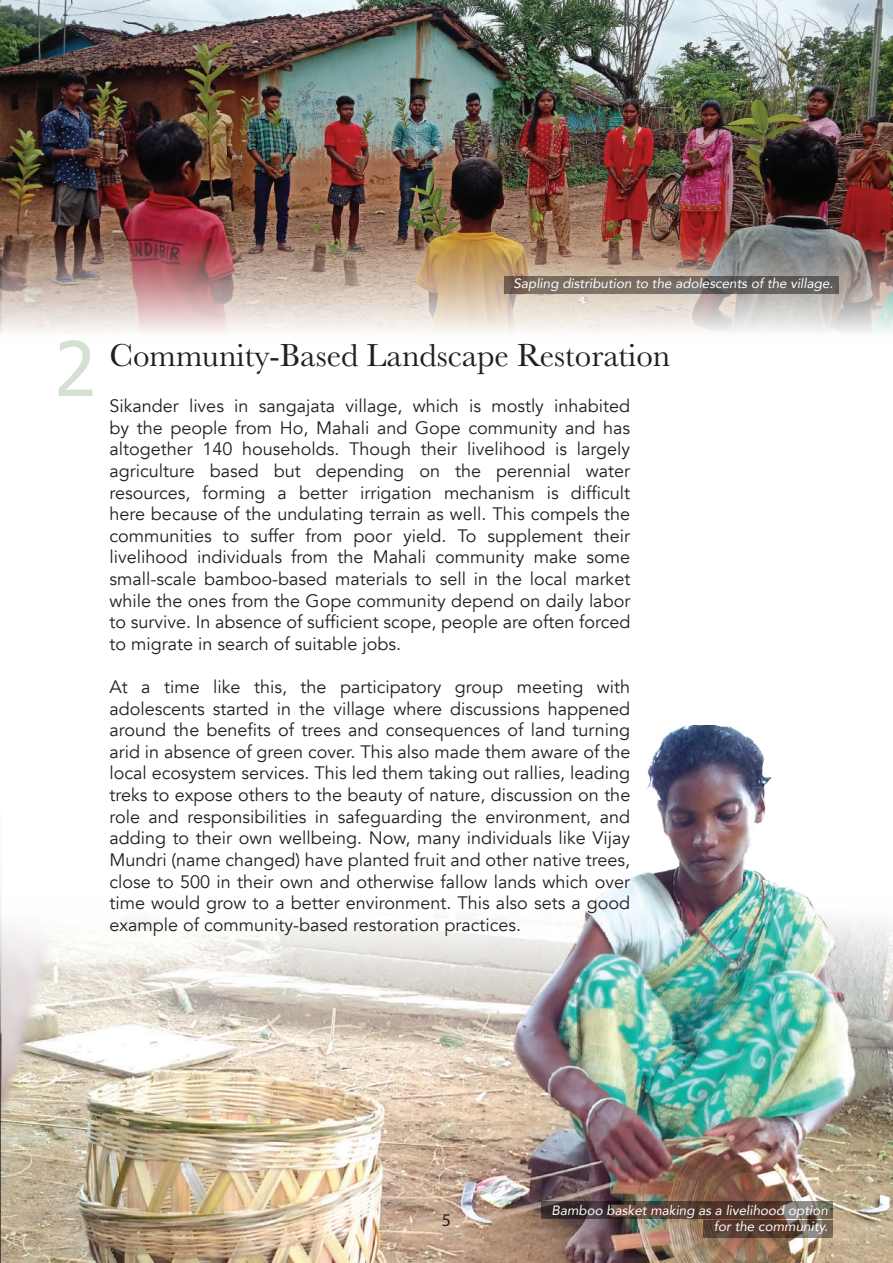
<style>
.page{position:relative;width:893px;height:1263px;background:#fff}
.page>*{position:absolute;margin:0;border:0;box-sizing:border-box;transform-origin:0 0}
.t1{font:75px "Tahoma";color:#d4e0d1}
.t2{font:33px "Baskerville";color:#231f20}
.t3{font:18px/21.6px "Avenir";color:#231f20;text-align:justify}
.t4{font:18px "Myriad Pro";color:#231f20}
.t5{font:italic 13.5px/16.2px "Avenir";color:#fff;text-align:right}
</style>
<div class="page">
<img style="left:0;top:0;width:893px;height:334px">
<img style="left:0;top:725px;width:797px;height:167px">
<img style="left:1px;top:892px;width:892px;height:371px">
<svg style="left:541px;top:1201px;width:291px;height:18px;background:#54413b"></svg>
<svg style="left:703px;top:1220px;width:129px;height:18px;background:#5e493d"></svg>
<svg style="left:504px;top:276px;width:335px;height:18px;background:#6e655e"></svg>
<p class="t5" style="left:514px;top:275px;width:321px">Sapling distribution to the adolescents of the village.</p>
<h1 class="t1" style="left:55px;top:318px;width:42px">2</h1>
<h2 class="t2" style="left:109px;top:334px;width:562px">Community-Based Landscape Restoration</h2>
<p class="t3" style="left:109px;top:396px;width:522px">Sikander lives in sangajata village, which is mostly inhabited by the people from Ho, Mahali and Gope community and has altogether 140 households. Though their livelihood is largely agriculture based but depending on the perennial water resources, forming a better irrigation mechanism is difficult here because of the undulating terrain as well. This compels the communities to suffer from poor yield. To supplement their livelihood individuals from the Mahali community make some small-scale bamboo-based materials to sell in the local market while the ones from the Gope community depend on daily labor to survive. In absence of sufficient scope, people are often forced to migrate in search of suitable jobs.</p>
<p class="t3" style="left:109px;top:676px;width:522px">At a time like this, the participatory group meeting with adolescents started in the village where discussions happened around the benefits of trees and consequences of land turning arid in absence of green cover. This also made them aware of the local ecosystem services. This led them taking out rallies, leading treks to expose others to the beauty of nature, discussion on the role and responsibilities in safeguarding the environment, and adding to their own wellbeing. Now, many individuals like Vijay Mundri (name changed) have planted fruit and other native trees, close to 500 in their own and otherwise fallow lands which over time would grow to a better environment. This also sets a good example of community-based restoration practices.</p>
<p class="t4" style="left:442px;top:1209px;width:11px">5</p>
<p class="t5" style="left:552px;top:1202px;width:278px">Bamboo basket making as a livelihood option for the community.</p>
</div>
